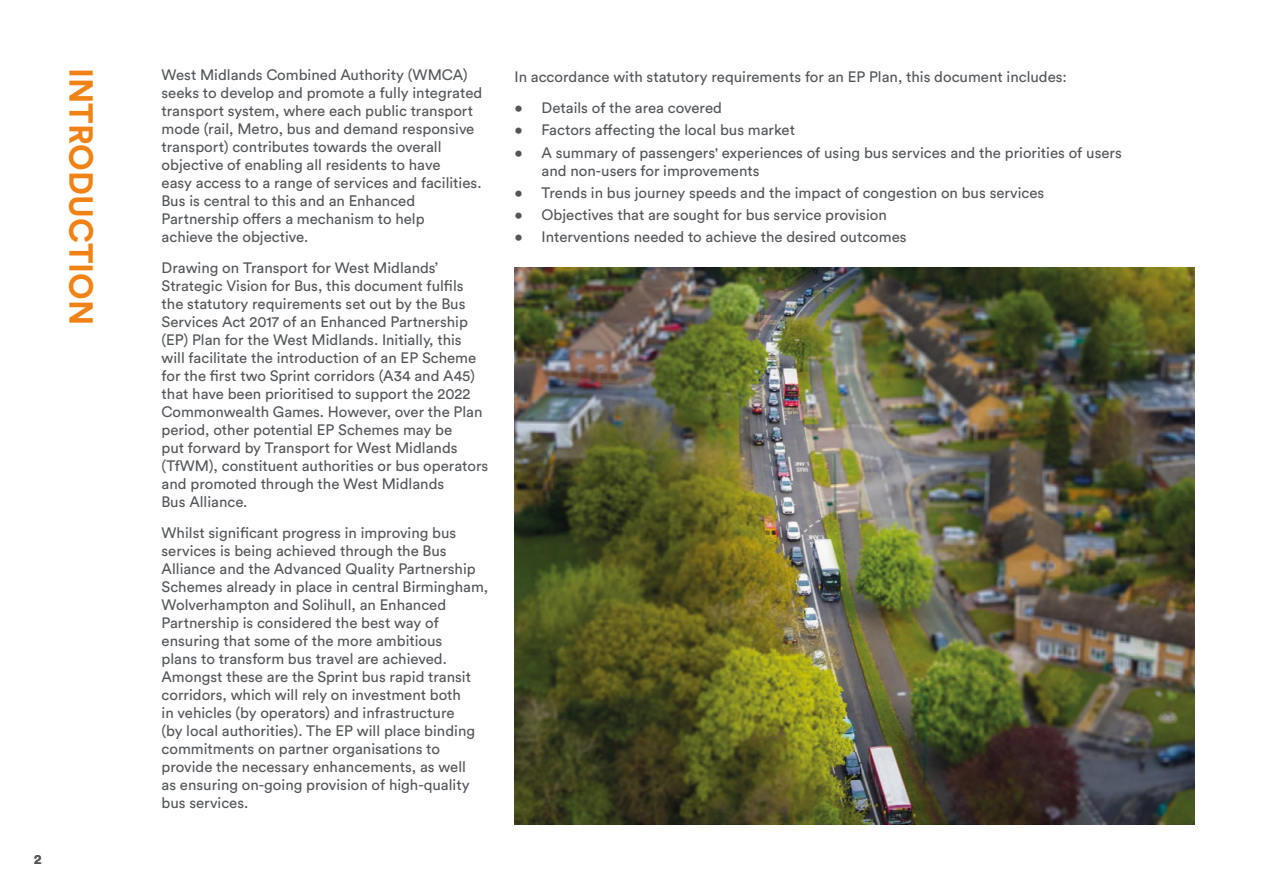
<style>
.page{position:relative;width:1263px;height:893px;background:#fff}
.page>*{position:absolute;margin:0;border:0;box-sizing:border-box;transform-origin:0 0}
.t1{font:700 33px "Circular Std";color:#f08216}
.t2{font:15px/18px "Circular Std";color:#53565a}
.t3{font:700 13.5px "Circular Std";color:#55575a}
</style>
<div class="page">
<img style="left:514px;top:268px;width:681px;height:557px">
<p class="t1" style="left:102px;top:68px;width:258px;rotate:90deg">INTRODUCTION</p>
<p class="t3" style="left:34px;top:851px;width:9px">2</p>
<p class="t2" style="left:162px;top:66px;width:322px">West Midlands Combined Authority (WMCA) seeks to develop and promote a fully integrated transport system, where each public transport mode (rail, Metro, bus and demand responsive transport) contributes towards the overall objective of enabling all residents to have<br>easy access to a range of services and facilities.<br>Bus is central to this and an Enhanced Partnership offers a mechanism to help<br>achieve the objective.</p>
<p class="t2" style="left:162px;top:258px;width:328px">Drawing on Transport for West Midlands’ Strategic Vision for Bus, this document fulfils the statutory requirements set out by the Bus Services Act 2017 of an Enhanced Partnership (EP) Plan for the West Midlands. Initially, this will facilitate the introduction of an EP Scheme for the first two Sprint corridors (A34 and A45) that have been prioritised to support the 2022<br>Commonwealth Games. However, over the Plan period, other potential EP Schemes may be<br>put forward by Transport for West Midlands (TfWM), constituent authorities or bus operators and promoted through the West Midlands<br>Bus Alliance.</p>
<p class="t2" style="left:162px;top:523px;width:328px">Whilst significant progress in improving bus services is being achieved through the Bus Alliance and the Advanced Quality Partnership Schemes already in place in central Birmingham, Wolverhampton and Solihull, an Enhanced Partnership is considered the best way of ensuring that some of the more ambitious<br>plans to transform bus travel are achieved.<br>Amongst these are the Sprint bus rapid transit corridors, which will rely on investment both<br>in vehicles (by operators) and infrastructure<br>(by local authorities). The EP will place binding commitments on partner organisations to provide the necessary enhancements, as well<br>as ensuring on-going provision of high-quality bus services.</p>
<p class="t2" style="left:514px;top:68px;width:554px">In accordance with statutory requirements for an EP Plan, this document includes:</p>
<p class="t2" style="left:514px;top:99px;width:209px">• Details of the area covered</p>
<p class="t2" style="left:514px;top:121px;width:282px">• Factors affecting the local bus market</p>
<p class="t2" style="left:541px;top:143px;width:582px;text-indent:-27px">• A summary of passengers' experiences of using bus services and the priorities of users and non-users for improvements</p>
<p class="t2" style="left:514px;top:183px;width:531px">• Trends in bus journey speeds and the impact of congestion on bus services</p>
<p class="t2" style="left:514px;top:206px;width:374px">• Objectives that are sought for bus service provision</p>
<p class="t2" style="left:514px;top:228px;width:393px">• Interventions needed to achieve the desired outcomes</p>
</div>
